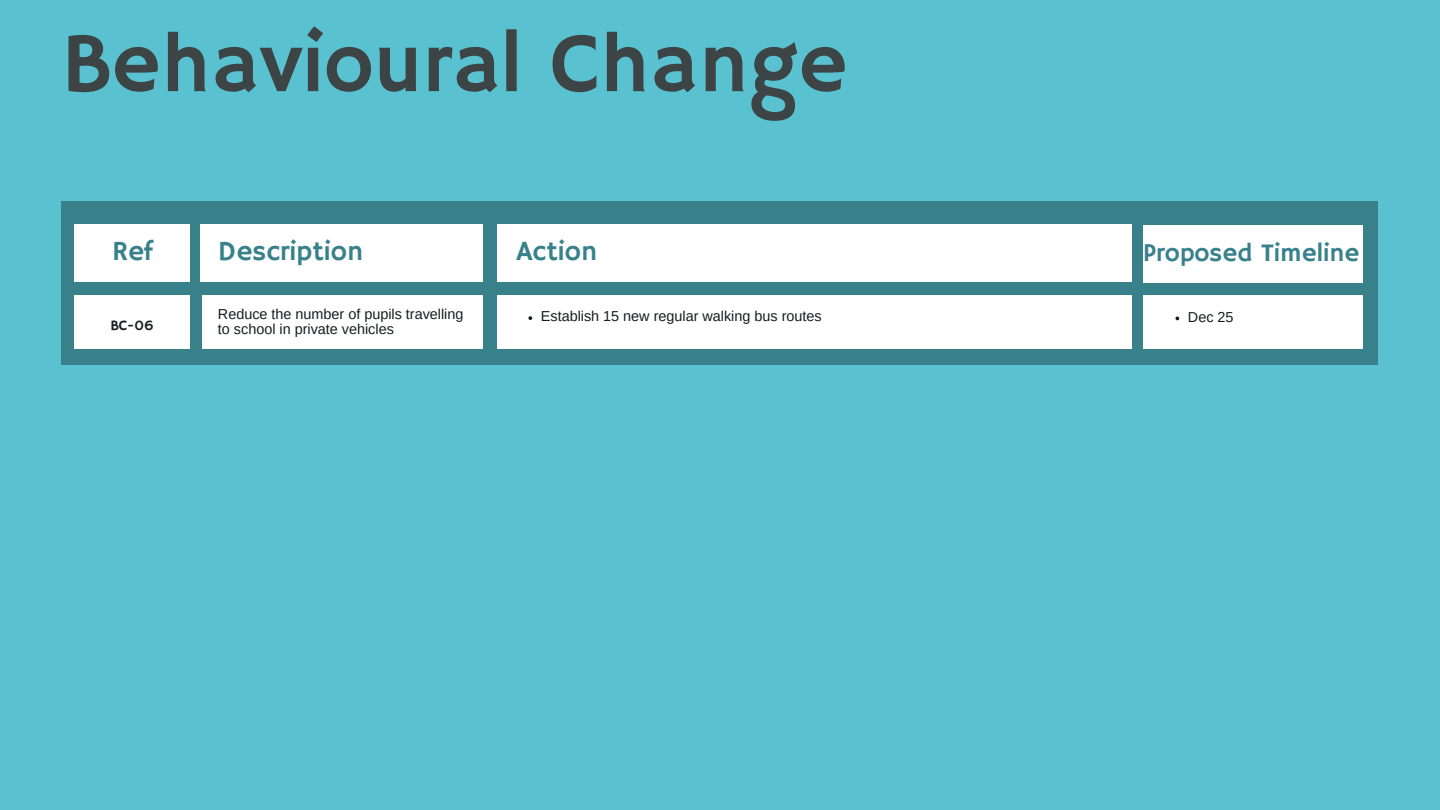
<style>
.page{position:relative;width:1440px;height:810px;background:#59c1cf}
.page>*{position:absolute;margin:0;border:0;box-sizing:border-box;transform-origin:0 0}
.t1{font:85px "Hammersmith One";color:#3d4445}
.t2{font:27.7px "Hammersmith One";color:#38818b}
.t3{font:25.7px "Hammersmith One";color:#38818b}
.t4{font:14.4px/15.8px "Arimo";color:#181d21}
.t5{font:14.4px "Hammersmith One";color:#181d21}
</style>
<div class="page">
<div style="left:61px;top:201px;width:1317px;height:164px;background:#38818b"></div>
<div style="left:75px;top:224px;width:115px;height:57px;background:#fff"></div>
<div style="left:200px;top:224px;width:283px;height:57px;background:#fff"></div>
<div style="left:498px;top:224px;width:634px;height:57px;background:#fff"></div>
<div style="left:75px;top:296px;width:115px;height:53px;background:#fff"></div>
<div style="left:202px;top:296px;width:281px;height:53px;background:#fff"></div>
<div style="left:498px;top:296px;width:634px;height:53px;background:#fff"></div>
<svg style="left:528px;top:316px;width:4px;height:4px"></svg>
<div style="left:1143px;top:225px;width:220px;height:57px;background:#fff"></div>
<div style="left:1143px;top:296px;width:220px;height:53px;background:#fff"></div>
<svg style="left:1175px;top:317px;width:4px;height:3px"></svg>
<p class="t1" style="left:61px;top:15px;width:788px">Behavioural Change</p>
<p class="t2" style="left:112px;top:235px;width:43px">Ref</p>
<p class="t2" style="left:218px;top:235px;width:147px">Description</p>
<p class="t2" style="left:516px;top:235px;width:82px">Action</p>
<p class="t5" style="left:111px;top:317px;width:45px">BC-06</p>
<p class="t4" style="left:218px;top:306px;width:247px">Reduce the number of pupils travelling to school in private vehicles</p>
<p class="t4" style="left:541px;top:309px;width:282px">Establish 15 new regular walking bus routes</p>
<p class="t3" style="left:1143px;top:238px;width:218px">Proposed Timeline</p>
<p class="t4" style="left:1188px;top:309px;width:47px">Dec 25</p>
</div>
